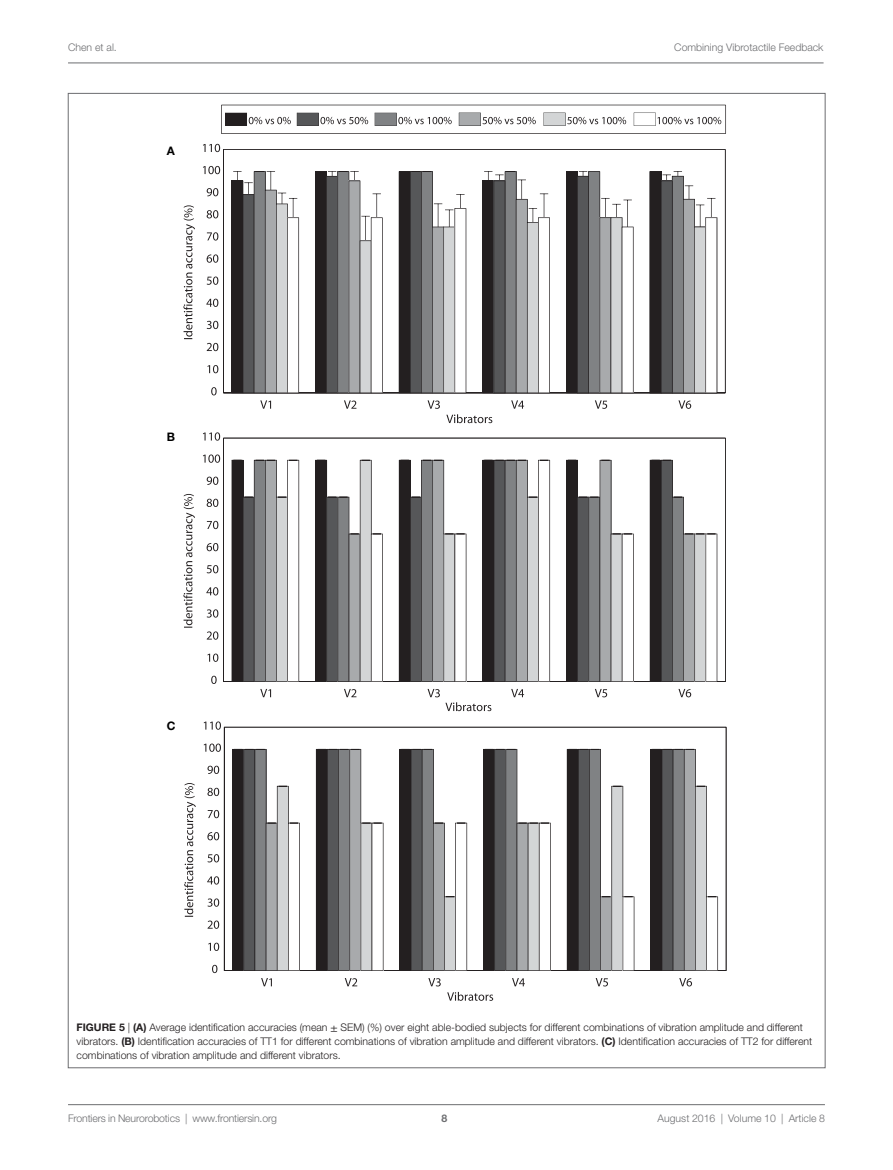
<style>
.page{position:relative;width:893px;height:1170px;background:#fff}
.page>*{position:absolute;margin:0;border:0;box-sizing:border-box;transform-origin:0 0}
.t1{font:700 11.7px "Helvetica Neue LT Std";color:#000}
.t2{font:300 10.5px/14.2px "Helvetica Neue LT Std";color:#231f20}
.t3{font:300 10.5px "Helvetica Neue LT Std";color:#6c6d70}
.t4{font:700 10.5px "Helvetica Neue LT Std";color:#6c6d70}
.s1{font-weight:700}
.s2{font-family:"STIX General";font-weight:400}
</style>
<div class="page">
<svg style="left:221px;top:105px;width:505px;height:29px"></svg>
<svg style="left:260px;top:400px;width:11px;height:8px"></svg>
<svg style="left:344px;top:400px;width:12px;height:8px"></svg>
<svg style="left:428px;top:400px;width:12px;height:9px"></svg>
<svg style="left:511px;top:400px;width:13px;height:8px"></svg>
<svg style="left:595px;top:400px;width:12px;height:9px"></svg>
<svg style="left:678px;top:400px;width:13px;height:9px"></svg>
<svg style="left:211px;top:387px;width:6px;height:8px"></svg>
<svg style="left:207px;top:365px;width:11px;height:8px"></svg>
<svg style="left:207px;top:343px;width:11px;height:8px"></svg>
<svg style="left:207px;top:321px;width:11px;height:8px"></svg>
<svg style="left:206px;top:298px;width:12px;height:9px"></svg>
<svg style="left:207px;top:276px;width:11px;height:9px"></svg>
<svg style="left:207px;top:254px;width:11px;height:9px"></svg>
<svg style="left:207px;top:232px;width:11px;height:8px"></svg>
<svg style="left:207px;top:210px;width:11px;height:8px"></svg>
<svg style="left:207px;top:188px;width:11px;height:8px"></svg>
<svg style="left:203px;top:166px;width:17px;height:8px"></svg>
<svg style="left:203px;top:144px;width:17px;height:8px"></svg>
<hr style="left:223px;top:149px;width:1px;height:244px;background:#231f20">
<hr style="left:725px;top:149px;width:1px;height:244px;background:#231f20">
<hr style="left:223px;top:149px;width:502px;height:1px;background:#231f20">
<svg style="left:299px;top:171px;width:351px;height:222px"></svg>
<svg style="left:231px;top:171px;width:68px;height:222px"></svg>
<svg style="left:315px;top:171px;width:68px;height:222px"></svg>
<svg style="left:399px;top:171px;width:67px;height:222px"></svg>
<svg style="left:446px;top:414px;width:46px;height:9px"></svg>
<svg style="left:183px;top:205px;width:12px;height:134px"></svg>
<svg style="left:650px;top:171px;width:67px;height:222px"></svg>
<svg style="left:482px;top:171px;width:68px;height:222px"></svg>
<svg style="left:566px;top:171px;width:68px;height:222px"></svg>
<svg style="left:260px;top:689px;width:11px;height:8px"></svg>
<svg style="left:344px;top:689px;width:12px;height:8px"></svg>
<svg style="left:511px;top:689px;width:13px;height:8px"></svg>
<svg style="left:595px;top:689px;width:12px;height:8px"></svg>
<svg style="left:678px;top:689px;width:13px;height:8px"></svg>
<svg style="left:211px;top:675px;width:6px;height:9px"></svg>
<svg style="left:207px;top:653px;width:11px;height:8px"></svg>
<svg style="left:207px;top:631px;width:11px;height:8px"></svg>
<svg style="left:207px;top:609px;width:11px;height:8px"></svg>
<svg style="left:206px;top:587px;width:12px;height:8px"></svg>
<svg style="left:207px;top:565px;width:11px;height:8px"></svg>
<svg style="left:207px;top:543px;width:11px;height:8px"></svg>
<svg style="left:207px;top:521px;width:11px;height:8px"></svg>
<svg style="left:207px;top:498px;width:11px;height:9px"></svg>
<svg style="left:207px;top:476px;width:11px;height:9px"></svg>
<svg style="left:203px;top:454px;width:17px;height:8px"></svg>
<svg style="left:203px;top:432px;width:17px;height:8px"></svg>
<svg style="left:183px;top:494px;width:12px;height:133px"></svg>
<hr style="left:223px;top:438px;width:1px;height:243px;background:#231f20">
<hr style="left:725px;top:438px;width:1px;height:243px;background:#231f20">
<hr style="left:224px;top:681px;width:501px;height:1px;background:#231f20">
<hr style="left:224px;top:438px;width:501px;height:1px;background:#231f20">
<svg style="left:231px;top:460px;width:487px;height:221px"></svg>
<svg style="left:232px;top:460px;width:67px;height:221px"></svg>
<svg style="left:315px;top:460px;width:68px;height:221px"></svg>
<svg style="left:399px;top:460px;width:67px;height:221px"></svg>
<svg style="left:482px;top:460px;width:68px;height:221px"></svg>
<svg style="left:566px;top:460px;width:68px;height:221px"></svg>
<svg style="left:651px;top:460px;width:66px;height:221px"></svg>
<svg style="left:428px;top:689px;width:63px;height:22px"></svg>
<svg style="left:261px;top:978px;width:11px;height:8px"></svg>
<svg style="left:345px;top:978px;width:12px;height:8px"></svg>
<svg style="left:428px;top:978px;width:13px;height:8px"></svg>
<svg style="left:512px;top:978px;width:13px;height:8px"></svg>
<svg style="left:596px;top:978px;width:12px;height:8px"></svg>
<svg style="left:679px;top:978px;width:13px;height:8px"></svg>
<svg style="left:212px;top:964px;width:5px;height:9px"></svg>
<svg style="left:208px;top:942px;width:11px;height:8px"></svg>
<svg style="left:208px;top:920px;width:11px;height:8px"></svg>
<svg style="left:208px;top:898px;width:11px;height:8px"></svg>
<svg style="left:207px;top:876px;width:12px;height:8px"></svg>
<svg style="left:208px;top:854px;width:11px;height:8px"></svg>
<svg style="left:207px;top:832px;width:12px;height:8px"></svg>
<svg style="left:208px;top:809px;width:11px;height:9px"></svg>
<svg style="left:207px;top:787px;width:12px;height:9px"></svg>
<svg style="left:207px;top:765px;width:12px;height:9px"></svg>
<svg style="left:204px;top:743px;width:17px;height:8px"></svg>
<svg style="left:204px;top:721px;width:17px;height:8px"></svg>
<svg style="left:447px;top:991px;width:46px;height:9px"></svg>
<svg style="left:184px;top:783px;width:12px;height:133px"></svg>
<svg style="left:225px;top:727px;width:501px;height:22px"></svg>
<hr style="left:224px;top:727px;width:1px;height:243px;background:#231f20">
<hr style="left:726px;top:727px;width:1px;height:243px;background:#231f20">
<hr style="left:224px;top:970px;width:502px;height:1px;background:#231f20">
<hr style="left:224px;top:726px;width:502px;height:1px;background:#231f20">
<svg style="left:315px;top:749px;width:411px;height:221px"></svg>
<svg style="left:232px;top:749px;width:68px;height:221px"></svg>
<svg style="left:316px;top:749px;width:67px;height:221px"></svg>
<svg style="left:400px;top:749px;width:67px;height:221px"></svg>
<svg style="left:483px;top:749px;width:68px;height:221px"></svg>
<svg style="left:567px;top:749px;width:67px;height:221px"></svg>
<svg style="left:652px;top:749px;width:66px;height:221px"></svg>
<hr style="left:68px;top:63px;width:756px;height:1px;background:#6c6d70">
<hr style="left:68px;top:1104px;width:757px;height:1px;background:#6c6d70">
<p class="t3" style="left:68px;top:41px;width:50px">Chen et al.</p>
<p class="t3" style="left:674px;top:41px;width:151px">Combining Vibrotactile Feedback</p>
<p class="t1" style="left:167px;top:144px;width:10px">A</p>
<p class="t1" style="left:167px;top:429px;width:10px">B</p>
<p class="t1" style="left:167px;top:718px;width:10px">C</p>
<p class="t2" style="left:77px;top:1019px;width:737px"><span class="s1">FIG URE 5</span> | <span class="s1">(A)</span> Average identification accuracies (mean <span class="s2">±</span> SEM) (%) over eight able-bodied subjects for different combinations of vibration amplitude and different vibrators. <span class="s1">(B)</span> Identification accuracies of TT1 for different combinations of vibration amplitude and different vibrators. <span class="s1">(C)</span> Identification accuracies of TT2 for different combinations of vibration amplitude and different vibrators.</p>
<p class="t3" style="left:68px;top:1111px;width:211px">Frontiers in Neurorobotics | www.frontiersin.org</p>
<p class="t3" style="left:658px;top:1111px;width:169px">August 2016 | Volume 10 | Article 8</p>
<p class="t4" style="left:441px;top:1111px;width:7px">8</p>
</div>
